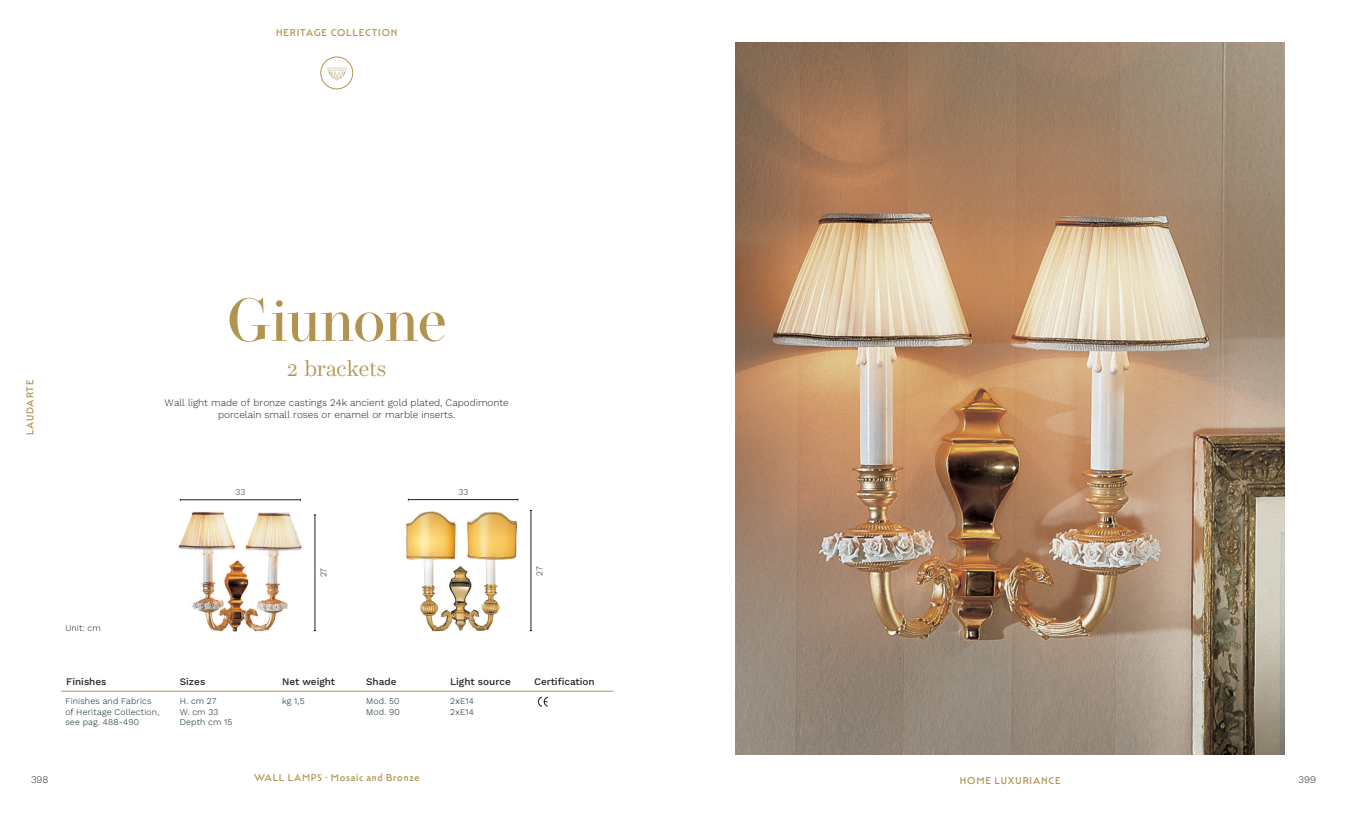
<style>
.page{position:relative;width:1347px;height:815px;background:#fff}
.page>*{position:absolute;margin:0;border:0;box-sizing:border-box;transform-origin:0 0}
.t1{font:500 60px "FONTSPRINGDEMO Operetta 18";letter-spacing:-.01em;color:#b19450}
.t2{font:300 22.5px "FONTSPRINGDEMO Operetta 8";color:#b19450}
.t3{font:300 10px/12px "Work Sans";color:#231f20;text-align:center}
.t4{font:500 10px "Mendl Sans Trial Dusk";letter-spacing:.085em;color:#b19450}
.t5{font:500 10px "Work Sans";color:#231f20}
.t6{font:300 8.75px/10.5px "Work Sans";letter-spacing:.02em;color:#001d1e}
.t7{font:300 8.75px "Work Sans";color:#231f20}
</style>
<div class="page">
<svg style="left:537px;top:696px;width:11px;height:11px"></svg>
<div style="left:320px;top:57px;width:33px;height:32px;border:1px solid #b19450;border-radius:50%"></div>
<svg style="left:327px;top:67px;width:19px;height:13px"></svg>
<img style="left:735px;top:42px;width:549px;height:712px">
<hr style="left:61px;top:691px;width:114px;height:1px;background:#b19450">
<hr style="left:175px;top:691px;width:102px;height:1px;background:#b19450">
<hr style="left:277px;top:691px;width:84px;height:1px;background:#b19450">
<hr style="left:361px;top:691px;width:84px;height:1px;background:#b19450">
<hr style="left:445px;top:691px;width:84px;height:1px;background:#b19450">
<hr style="left:529px;top:691px;width:84px;height:1px;background:#b19450">
<img style="left:179px;top:511px;width:123px;height:121px">
<img style="left:406px;top:511px;width:112px;height:121px">
<hr style="left:315px;top:515px;width:1px;height:115px;background:#231f20">
<hr style="left:180px;top:500px;width:120px;height:1px;background:#231f20">
<hr style="left:531px;top:510px;width:1px;height:120px;background:#231f20">
<hr style="left:408px;top:499px;width:110px;height:1px;background:#231f20">
<p class="t4" style="left:276px;top:26px;width:123px">HERITAGE COLLECTION</p>
<p class="t4" style="left:24px;top:435px;width:57px;rotate:-90deg">LAUDARTE</p>
<h1 class="t1" style="left:227px;top:297px;width:221px">Giunone</h1>
<h2 class="t2" style="left:287px;top:360px;width:100px">2 brackets</h2>
<p class="t3" style="left:165px;top:396px;width:346px">Wall light made of bronze castings 24k ancient gold plated, Capodimonte porcelain small roses or enamel or marble inserts.</p>
<p class="t6" style="left:65px;top:623px;width:37px">Unit: cm</p>
<p class="t7" style="left:235px;top:487px;width:11px">33</p>
<p class="t7" style="left:318px;top:577px;width:11px;rotate:-90deg">27</p>
<p class="t7" style="left:458px;top:487px;width:11px">33</p>
<p class="t7" style="left:534px;top:576px;width:11px;rotate:-90deg">27</p>
<p class="t5" style="left:66px;top:676px;width:42px">Finishes</p>
<p class="t5" style="left:180px;top:676px;width:27px">Sizes</p>
<p class="t5" style="left:282px;top:676px;width:54px">Net weight</p>
<p class="t5" style="left:366px;top:676px;width:32px">Shade</p>
<p class="t5" style="left:450px;top:676px;width:62px">Light source</p>
<p class="t5" style="left:534px;top:676px;width:62px">Certification</p>
<p class="t6" style="left:180px;top:696px;width:54px">H. cm 27<br>W. cm 33<br>Depth cm 15</p>
<p class="t6" style="left:282px;top:696px;width:24px">kg 1,5</p>
<p class="t6" style="left:366px;top:696px;width:35px">Mod. 50<br>Mod. 90</p>
<p class="t6" style="left:450px;top:696px;width:25px">2xE14<br>2xE14</p>
<p class="t6" style="left:65px;top:696px;width:95px">Finishes and Fabrics of Heritage Collection, see pag. 488-490</p>
<p class="t4" style="left:254px;top:771px;width:167px">WALL LAMPS · Mosaic and Bronze</p>
<p class="t3" style="left:31px;top:774px;width:19px">398</p>
<p class="t3" style="left:1298px;top:774px;width:19px">399</p>
<p class="t4" style="left:959px;top:774px;width:102px">HOME LUXURIANCE</p>
</div>
